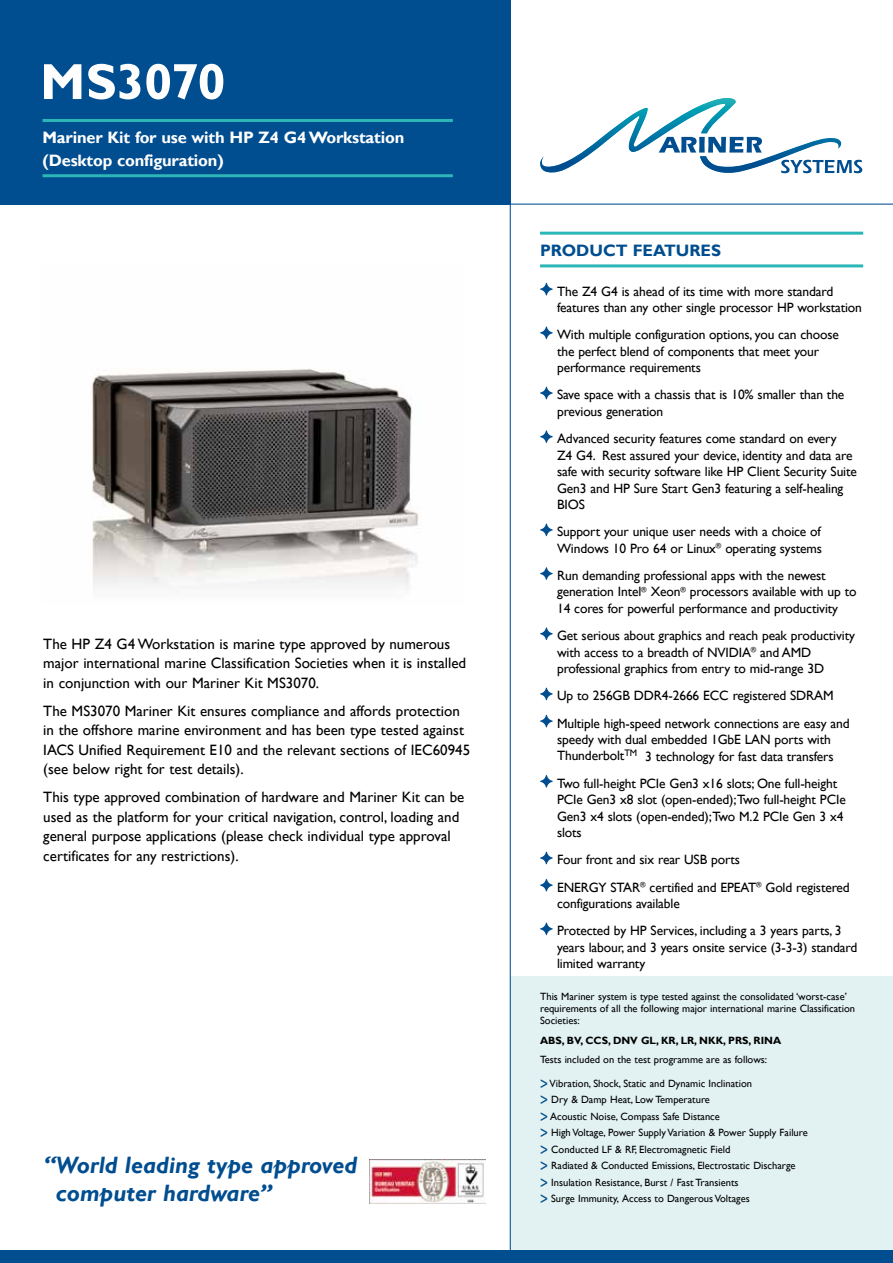
<style>
.page{position:relative;width:893px;height:1263px;background:#fff}
.page>*{position:absolute;margin:0;border:0;box-sizing:border-box;transform-origin:0 0}
.t1{font:700 51px "Gill Sans";letter-spacing:-.01em;color:#fff}
.t2{font:italic 700 23.7px/28.3px "Gill Sans";color:#004d8f}
.t3{font:700 16.5px/22.5px "Gill Sans";letter-spacing:-.01em;color:#fff}
.t4{font:700 16.5px "Gill Sans";color:#004d8f}
.t5{font:15px/19.5px "Gill Sans";color:#000}
.t6{font:13.5px/16.5px "Gill Sans";letter-spacing:-.01em;color:#000}
.t7{font:10.5px/16.5px "Gill Sans";color:#000}
.t8{font:700 10.5px "Gill Sans";color:#000}
.s1{font-size:18px;color:#004d8f}
</style>
<div class="page">
<img style="left:92px;top:369px;width:327px;height:218px">
<div style="left:510px;top:977px;width:383px;height:286px;background:#e2f1f2"></div>
<div style="left:0;top:0;width:510px;height:204px;background:#004d8f"></div>
<hr style="left:540px;top:232px;width:323px;height:3px;background:#2bb6b7">
<hr style="left:540px;top:264px;width:323px;height:3px;background:#2bb6b7">
<svg style="left:540px;top:282px;width:13px;height:14px"></svg>
<svg style="left:540px;top:326px;width:13px;height:14px"></svg>
<svg style="left:540px;top:386px;width:13px;height:14px"></svg>
<svg style="left:540px;top:430px;width:13px;height:13px"></svg>
<svg style="left:540px;top:523px;width:13px;height:14px"></svg>
<svg style="left:540px;top:567px;width:13px;height:13px"></svg>
<svg style="left:540px;top:627px;width:13px;height:13px"></svg>
<svg style="left:540px;top:687px;width:13px;height:14px"></svg>
<svg style="left:540px;top:714px;width:13px;height:14px"></svg>
<svg style="left:540px;top:775px;width:13px;height:13px"></svg>
<svg style="left:540px;top:851px;width:13px;height:14px"></svg>
<svg style="left:540px;top:878px;width:13px;height:14px"></svg>
<svg style="left:540px;top:922px;width:13px;height:14px"></svg>
<hr style="left:0;top:204px;width:893px;height:1px;background:#004d8f">
<hr style="left:43px;top:119px;width:410px;height:3px;background:#2bb6b7">
<hr style="left:43px;top:174px;width:410px;height:3px;background:#2bb6b7">
<svg style="left:540px;top:98px;width:322px;height:76px"></svg>
<hr style="left:510px;top:0;width:1px;height:1263px;background:#004d8f">
<div style="left:0;top:1250px;width:893px;height:13px;background:#004d8f"></div>
<img style="left:369px;top:1159px;width:117px;height:44px">
<h1 class="t1" style="left:40px;top:51px;width:187px">MS3070</h1>
<p class="t3" style="left:43px;top:127px;width:363px">Mariner Kit for use with HP Z4 G4 Workstation (Desktop configuration)</p>
<p class="t5" style="left:43px;top:634px;width:424px">The HP Z4 G4 Workstation is marine type approved by numerous major international marine Classification Societies when it is installed in conjunction with our Mariner Kit MS3070.</p>
<p class="t5" style="left:43px;top:701px;width:428px">The MS3070 Mariner Kit ensures compliance and affords protection in the offshore marine environment and has been type tested against IACS Unified Requirement E10 and the relevant sections of IEC60945 (see below right for test details).</p>
<p class="t5" style="left:43px;top:788px;width:423px">This type approved combination of hardware and Mariner Kit can be used as the platform for your critical navigation, control, loading and general purpose applications (please check individual type approval certificates for any restrictions).</p>
<h2 class="t2" style="left:56px;top:1151px;width:303px;text-indent:-12px">“World leading type approved computer hardware”</h2>
<p class="t4" style="left:540px;top:240px;width:183px">PRODUCT FEATURES</p>
<p class="t6" style="left:557px;top:283px;width:306px">The Z4 G4 is ahead of its time with more standard features than any other single processor HP workstation</p>
<p class="t6" style="left:557px;top:327px;width:283px">With multiple configuration options, you can choose the perfect blend of components that meet your performance requirements</p>
<p class="t6" style="left:557px;top:387px;width:289px">Save space with a chassis that is 10% smaller than the previous generation</p>
<p class="t6" style="left:557px;top:430px;width:301px">Advanced security features come standard on every<br>Z4 G4. Rest assured your device, identity and data are safe with security software like HP Client Security Suite Gen3 and HP Sure Start Gen3 featuring a self-healing BIOS</p>
<p class="t6" style="left:557px;top:524px;width:266px">Support your unique user needs with a choice of<br>Windows 10 Pro 64 or Linux<sup>®</sup> operating systems</p>
<p class="t6" style="left:557px;top:567px;width:301px">Run demanding professional apps with the newest generation Intel<sup>®</sup> Xeon<sup>®</sup> processors available with up to<br>14 cores for powerful performance and productivity</p>
<p class="t6" style="left:557px;top:628px;width:299px">Get serious about graphics and reach peak productivity with access to a breadth of NVIDIA<sup>®</sup> and AMD professional graphics from entry to mid-range 3D</p>
<p class="t6" style="left:557px;top:682px;width:294px;line-height:27.2px">Up to 256GB DDR4-2666 ECC registered SDRAM<br>Multiple high-speed network connections are easy and</p>
<p class="t6" style="left:557px;top:731px;width:278px">speedy with dual embedded 1GbE LAN ports with<br>Thunderbolt<sup>TM</sup> 3 technology for fast data transfers</p>
<p class="t6" style="left:557px;top:775px;width:290px">Two full-height PCIe Gen3 x16 slots; One full-height PCIe Gen3 x8 slot (open-ended); Two full-height PCIe Gen3 x4 slots (open-ended); Two M.2 PCIe Gen 3 x4 slots</p>
<p class="t6" style="left:557px;top:846px;width:294px;line-height:27.2px">Four front and six rear USB ports<br>ENERGY STAR<sup>®</sup> certified and EPEAT<sup>®</sup> Gold registered</p>
<p class="t6" style="left:557px;top:890px;width:286px;line-height:27.2px">configurations available<br>Protected by HP Services, including a 3 years parts, 3</p>
<p class="t6" style="left:557px;top:939px;width:302px">years labour, and 3 years onsite service (3-3-3) standard limited warranty</p>
<p class="t7" style="left:540px;top:991px;width:317px;line-height:12px">This Mariner system is type tested against the consolidated ‘worst-case’ requirements of all the following major international marine Classification<br>Societies:</p>
<p class="t8" style="left:540px;top:1034px;width:243px">ABS, BV, CCS, DNV GL, KR, LR, NKK, PRS, RINA</p>
<p class="t7" style="left:540px;top:1051px;width:229px">Tests included on the test programme are as follows:</p>
<p class="t7" style="left:540px;top:1075px;width:269px"><span class="s1">&gt;</span> Vibration, Shock, Static and Dynamic Inclination<br><span class="s1">&gt;</span> Dry &amp; Damp Heat, Low Temperature<br><span class="s1">&gt;</span> Acoustic Noise, Compass Safe Distance<br><span class="s1">&gt;</span> High Voltage, Power Supply Variation &amp; Power Supply Failure <span class="s1">&gt;</span> Conducted LF &amp; RF, Electromagnetic Field<br><span class="s1">&gt;</span> Radiated &amp; Conducted Emissions, Electrostatic Discharge<br><span class="s1">&gt;</span> Insulation Resistance, Burst / Fast Transients<br><span class="s1">&gt;</span> Surge Immunity, Access to Dangerous Voltages</p>
</div>
